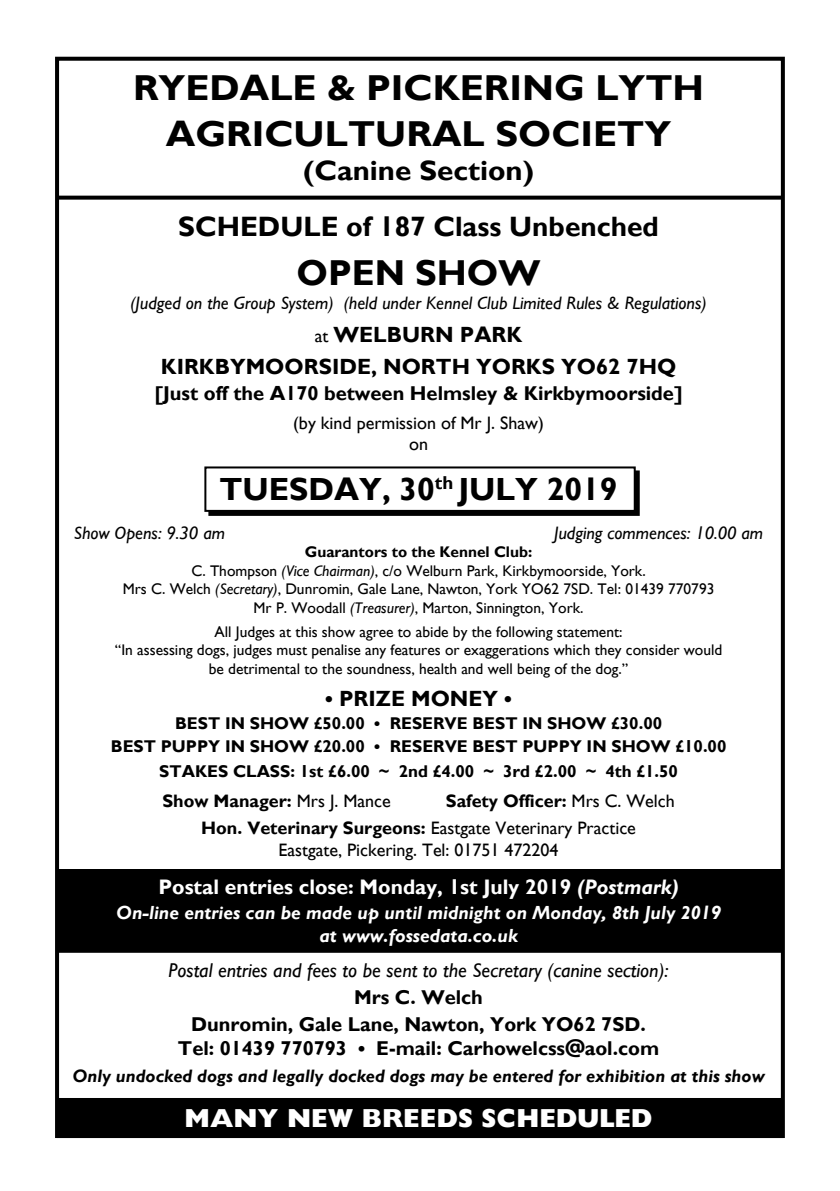
<style>
.page{position:relative;width:840px;height:1191px;background:#fff}
.page>*{position:absolute;margin:0;border:0;box-sizing:border-box;transform-origin:0 0}
.t1{font:700 36px/46.4px "Gill Sans";color:#000;text-align:center;scale:1.05 1}
.t2{font:700 36px "Gill Sans";color:#000}
.t3{font:700 32px "Gill Sans";color:#000}
.t4{font:700 28px/56.2px "Gill Sans";color:#000;text-align:center;scale:1.05 1}
.t5{font:800 26px "Gill Sans";color:#fff}
.t6{font:700 22px/32px "Gill Sans";color:#000;text-align:center}
.t7{font:700 21px "Gill Sans";color:#fff}
.t8{font:700 20px/26.8px "Gill Sans";color:#000;text-align:center}
.t9{font:italic 20px "Gill Sans";color:#000}
.t10{font:italic 700 19px/22.8px "Gill Sans";color:#fff;text-align:center}
.t11{font:italic 18px "Gill Sans";color:#000}
.t12{font:700 18px/27.2px "Gill Sans";color:#000}
.t13{font:italic 700 18px "Gill Sans";color:#000}
.t14{font:18px/21.6px "Gill Sans";color:#000;text-align:center}
.t15{font:700 17px/23.8px "Gill Sans";color:#000;text-align:center}
.t16{font:15.4px/18.4px "Gill Sans";color:#000;text-align:center}
.s1{font-weight:400;font-size:18px}
.s2{font-weight:700}
.s3{font-style:italic}
.s4{font-weight:400}
</style>
<div class="page">
<div style="left:58px;top:1099px;width:723px;height:38px;background:#000"></div>
<div style="left:57px;top:1098px;width:725px;height:40px;border:2px solid #000"></div>
<div style="left:209px;top:471px;width:429px;height:44px;background:#000"></div>
<div style="left:208px;top:470px;width:431px;height:46px;border:2px solid #000"></div>
<div style="left:57px;top:869px;width:725px;height:83px;background:#000"></div>
<div style="left:55px;top:57px;width:729px;height:1081px;border:4px solid #000"></div>
<svg style="left:57px;top:196px;width:725px;height:4px;background:#161616"></svg>
<div style="left:205px;top:467px;width:429px;height:44px;background:#fff"></div>
<div style="left:204px;top:466px;width:431px;height:46px;border:2px solid #000"></div>
<h1 class="t1" style="left:133px;top:65px;width:545px">RYEDALE &amp; PICKERING LYTH<br>AGRICULTURAL SOCIETY</h1>
<h3 class="t4" style="left:178px;top:142px;width:459px">(Canine Section)<br>SCHEDULE of 187 Class Unbenched</h3>
<h1 class="t2" style="left:296px;top:251px;width:245px">OPEN SHOW</h1>
<p class="t11" style="left:130px;top:293px;width:577px">(Judged on the Group System) (held under Kennel Club Limited Rules &amp; Regulations)</p>
<h3 class="t6" style="left:161px;top:318px;width:516px"><span class="s1">at</span> WELBURN PARK<br>KIRKBYMOORSIDE, NORTH YORKS YO62 7HQ</h3>
<p class="t8" style="left:154px;top:380px;width:529px">[Just off the A170 between Helmsley &amp; Kirkbymoorside]</p>
<p class="t14" style="left:293px;top:412px;width:252px">(by kind permission of Mr J. Shaw) on</p>
<h2 class="t3" style="left:219px;top:470px;width:399px">TUESDAY, 30<sup>th</sup> JULY 2019</h2>
<p class="t11" style="left:74px;top:522px;width:153px">Show Opens: 9.30 am</p>
<p class="t11" style="left:554px;top:522px;width:210px">Judging commences: 10.00 am</p>
<p class="t16" style="left:123px;top:543px;width:593px"><span class="s2">Guarantors to the Kennel Club:<br></span>C. Thompson <span class="s3">(Vice Chairman)</span>, c/o Welburn Park, Kirkbymoorside, York.<br>Mrs C. Welch <span class="s3">(Secretary)</span>, Dunromin, Gale Lane, Nawton, York YO62 7SD. Tel: 01439 770793<br>Mr P. Woodall <span class="s3">(Treasurer)</span>, Marton, Sinnington, York.</p>
<p class="t16" style="left:115px;top:622px;width:608px">All Judges at this show agree to abide by the following statement:<br>“In assessing dogs, judges must penalise any features or exaggerations which they consider would be detrimental to the soundness, health and well being of the dog.”</p>
<h3 class="t6" style="left:325px;top:682px;width:188px">• PRIZE MONEY •</h3>
<p class="t15" style="left:111px;top:711px;width:616px">BEST IN SHOW £50.00 • RESERVE BEST IN SHOW £30.00<br>BEST PUPPY IN SHOW £20.00 • RESERVE BEST PUPPY IN SHOW £10.00<br>STAKES CLASS: 1st £6.00 ~ 2nd £4.00 ~ 3rd £2.00 ~ 4th £1.50</p>
<p class="t12" style="left:162px;top:787px;width:230px">Show Manager: <span class="s4">Mrs J. Mance</span></p>
<p class="t12" style="left:201px;top:787px;width:474px;text-indent:244px">Safety Officer: <span class="s4">Mrs C. Welch<br></span>Hon. Veterinary Surgeons: <span class="s4">Eastgate Veterinary Practice</span></p>
<p class="t14" style="left:278px;top:839px;width:281px">Eastgate, Pickering. Tel: 01751 472204</p>
<h3 class="t7" style="left:158px;top:874px;width:521px">Postal entries close: Monday, 1st July 2019 <span class="s3">(Postmark)</span></h3>
<p class="t10" style="left:116px;top:902px;width:606px">On-line entries can be made up until midnight on Monday, 8th July 2019 at www.fossedata.co.uk</p>
<p class="t9" style="left:168px;top:959px;width:501px">Postal entries and fees to be sent to the Secretary (canine section):</p>
<p class="t8" style="left:191px;top:984px;width:456px">Mrs C. Welch<br>Dunromin, Gale Lane, Nawton, York YO62 7SD.</p>
<p class="t8" style="left:178px;top:1035px;width:482px">Tel: 01439 770793 • E-mail: Carhowelcss@aol.com</p>
<p class="t13" style="left:72px;top:1065px;width:693px">Only undocked dogs and legally docked dogs may be entered for exhibition at this show</p>
<h3 class="t5" style="left:184px;top:1102px;width:469px">MANY NEW BREEDS SCHEDULED</h3>
</div>
